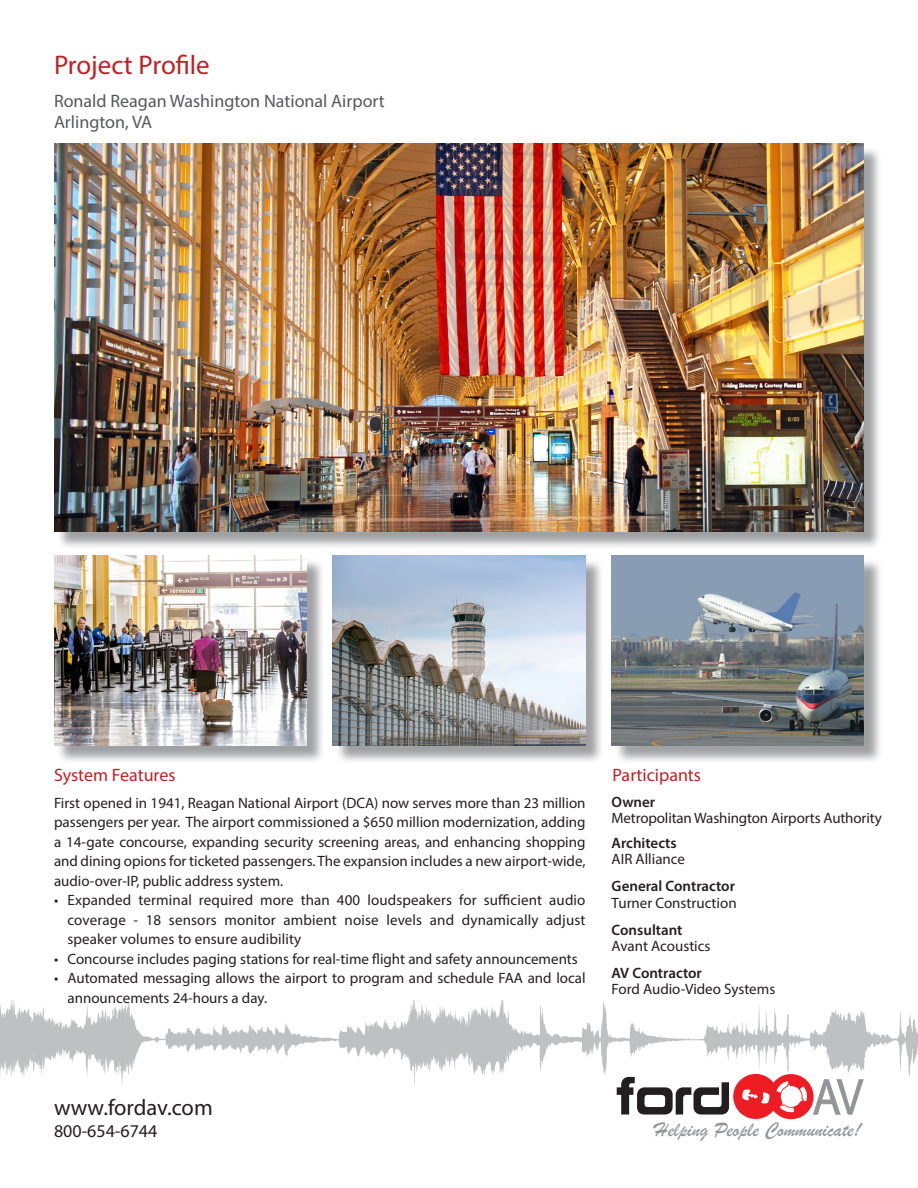
<style>
.page{position:relative;width:918px;height:1188px;background:#fff}
.page>*{position:absolute;margin:0;border:0;box-sizing:border-box;transform-origin:0 0}
.t1{font:27px "Myriad Pro";color:#c12025}
.t2{font:22.5px "Myriad Pro";color:#231f20}
.t3{font:21px "Brush Script";color:#939598}
.t4{font:18px "Myriad Pro";color:#57585a}
.t5{font:18px "Myriad Pro";color:#c12025}
.t6{font:18px "Myriad Pro";color:#231f20}
.t7{font:15px/19.5px "Myriad Pro";color:#231f20;text-align:justify}
.t8{font:600 15px "Myriad Pro";color:#231f20}
</style>
<div class="page">
<img style="left:0;top:1001px;width:918px;height:88px">
<div style="left:56px;top:146px;width:827px;height:404px;background:#808285;opacity:.75"></div>
<img style="left:54px;top:144px;width:810px;height:387px">
<div style="left:614px;top:558px;width:269px;height:206px;background:#808285;opacity:.75"></div>
<img style="left:612px;top:556px;width:252px;height:189px">
<div style="left:56px;top:558px;width:269px;height:206px;background:#808285;opacity:.75"></div>
<img style="left:54px;top:556px;width:252px;height:189px">
<div style="left:335px;top:558px;width:269px;height:206px;background:#808285;opacity:.75"></div>
<img style="left:333px;top:556px;width:252px;height:189px">
<svg style="left:617px;top:1074px;width:247px;height:45px"></svg>
<p class="t1" style="left:54px;top:49px;width:157px">Project Profile</p>
<p class="t4" style="left:54px;top:90px;width:332px">Ronald Reagan Washington National Airport</p>
<p class="t4" style="left:54px;top:111px;width:100px">Arlington, VA</p>
<p class="t5" style="left:54px;top:764px;width:123px">System Features</p>
<p class="t7" style="left:54px;top:793px;width:533px">First opened in 1941, Reagan National Airport (DCA) now serves more than 23 million passengers per year. The airport commissioned a $650 million modernization, adding a 14-gate concourse, expanding security screening areas, and enhancing shopping and dining opions for ticketed passengers. The expansion includes a new airport-wide, audio-over-IP, public address system.</p>
<p class="t7" style="left:68px;top:890px;width:520px;text-indent:-14px">• Expanded terminal required more than 400 loudspeakers for sufficient audio coverage - 18 sensors monitor ambient noise levels and dynamically adjust speaker volumes to ensure audibility</p>
<p class="t7" style="left:54px;top:949px;width:525px">• Concourse includes paging stations for real-time flight and safety announcements</p>
<p class="t7" style="left:68px;top:968px;width:520px;text-indent:-14px">• Automated messaging allows the airport to program and schedule FAA and local announcements 24-hours a day.</p>
<p class="t5" style="left:613px;top:764px;width:90px">Participants</p>
<p class="t8" style="left:612px;top:793px;width:45px">Owner</p>
<p class="t7" style="left:612px;top:808px;width:272px">Metropolitan Washington Airports Authority</p>
<p class="t8" style="left:612px;top:834px;width:67px">Architects</p>
<p class="t7" style="left:612px;top:849px;width:75px">AIR Alliance</p>
<p class="t8" style="left:612px;top:877px;width:125px">General Contractor</p>
<p class="t7" style="left:612px;top:893px;width:127px">Turner Construction</p>
<p class="t8" style="left:612px;top:920px;width:72px">Consultant</p>
<p class="t7" style="left:612px;top:936px;width:100px">Avant Acoustics</p>
<p class="t8" style="left:612px;top:963px;width:92px">AV Contractor</p>
<p class="t7" style="left:612px;top:979px;width:165px">Ford Audio-Video Systems</p>
<p class="t2" style="left:54px;top:1094px;width:160px">www.fordav.com</p>
<p class="t6" style="left:54px;top:1120px;width:105px">800-654-6744</p>
<p class="t3" style="left:655px;top:1116px;width:208px">Helping People Communicate!</p>
</div>
